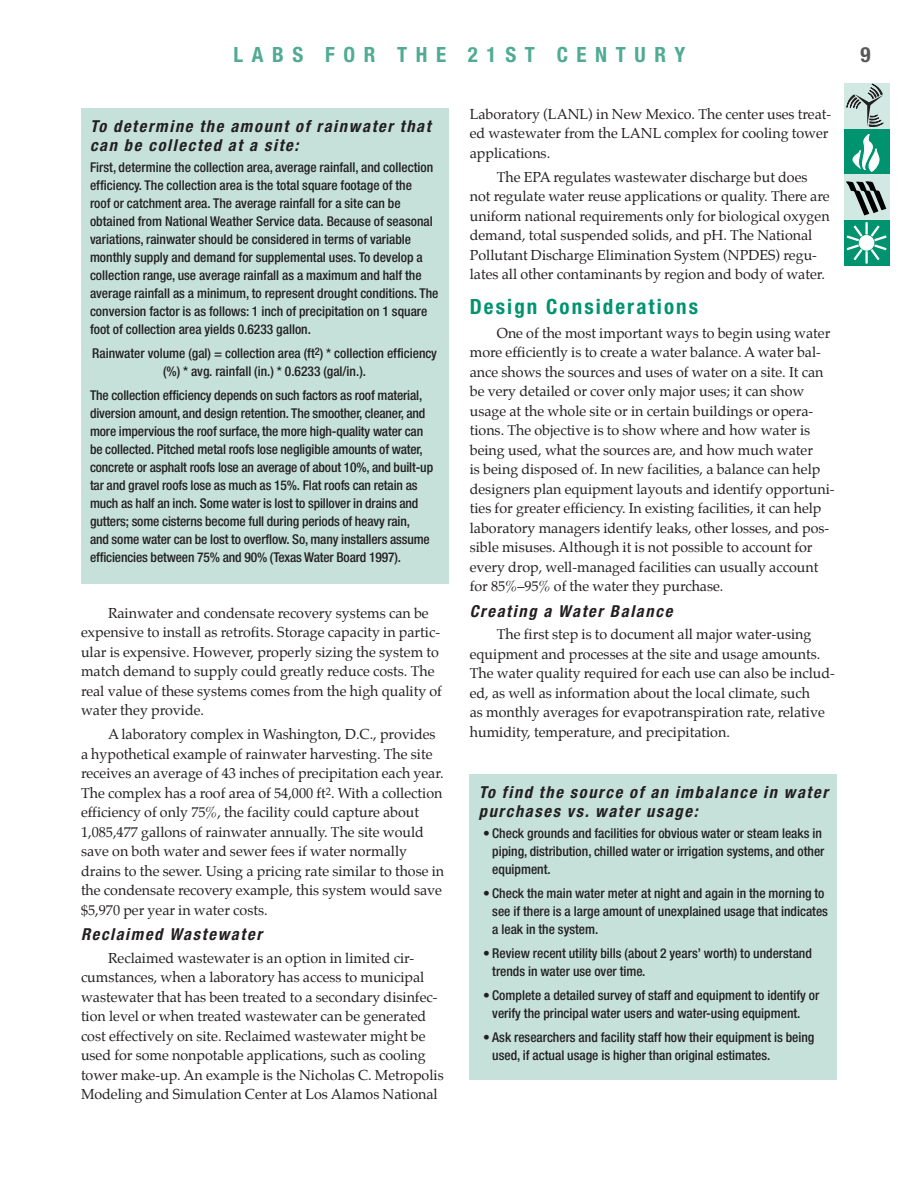
<style>
.page{position:relative;width:918px;height:1188px;background:#fff}
.page>*{position:absolute;margin:0;border:0;box-sizing:border-box;transform-origin:0 0}
.t1{font:700 condensed 21px "Helvetica Neue LT Std";letter-spacing:.41em;color:#51ab94}
.subhd_1{font:700 condensed 21px "Helvetica Neue LT Std";letter-spacing:.1em;color:#009370}
.t2{font:700 condensed 21px "Helvetica Neue LT Std";color:#57585a}
.subhd_2{font:italic 700 condensed 16.5px/19.5px "Helvetica Neue LT Std";letter-spacing:.1em;color:#231f20}
.body_text{font:14.25px/19.5px "Palatino";color:#231f20}
.sidebr_text{font:500 condensed 13.5px/18px "Helvetica Neue LT Std";letter-spacing:-.005em;color:#231f20}
.sidebar_bullet{font:500 condensed 13.5px/18px "Helvetica Neue LT Std";color:#231f20}
</style>
<div class="page">
<div style="left:844px;top:83px;width:46px;height:46px;background:#d2e8e2"></div>
<div style="left:844px;top:129px;width:46px;height:46px;background:#009370"></div>
<div style="left:844px;top:174px;width:46px;height:46px;background:#d2e8e2"></div>
<div style="left:844px;top:220px;width:46px;height:46px;background:#009370"></div>
<svg style="left:846px;top:181px;width:40px;height:34px"></svg>
<svg style="left:846px;top:222px;width:41px;height:41px"></svg>
<svg style="left:846px;top:83px;width:38px;height:89px"></svg>
<div style="left:81px;top:108px;width:367px;height:476px;background:#c5e1d9"></div>
<div style="left:470px;top:774px;width:367px;height:306px;background:#c5e1d9"></div>
<h1 class="t1" style="left:234px;top:42px;width:453px">LABS FOR THE 21ST CENTURY</h1>
<h1 class="t2" style="left:860px;top:42px;width:12px">9</h1>
<p class="subhd_2" style="left:90px;top:116px;width:342px">To determine the amount of rainwater that can be collected at a site:</p>
<p class="sidebr_text" style="left:90px;top:158px;width:350px">First, determine the collection area, average rainfall, and collection efficiency. The collection area is the total square footage of the<br>roof or catchment area. The average rainfall for a site can be obtained from National Weather Service data. Because of seasonal variations, rainwater should be considered in terms of variable monthly supply and demand for supplemental uses. To develop a collection range, use average rainfall as a maximum and half the average rainfall as a minimum, to represent drought conditions. The conversion factor is as follows: 1 inch of precipitation on 1 square foot of collection area yields 0.6233 gallon.</p>
<p class="sidebr_text" style="left:92px;top:344px;width:346px;text-align:center">Rainwater volume (gal) = collection area (ft<sup>2</sup>) * collection efficiency (%) * avg. rainfall (in.) * 0.6233 (gal/in.).</p>
<p class="sidebr_text" style="left:90px;top:386px;width:345px">The collection efficiency depends on such factors as roof material, diversion amount, and design retention. The smoother, cleaner, and more impervious the roof surface, the more high-quality water can be collected. Pitched metal roofs lose negligible amounts of water, concrete or asphalt roofs lose an average of about 10%, and built-up tar and gravel roofs lose as much as 15%. Flat roofs can retain as much as half an inch. Some water is lost to spillover in drains and gutters; some cisterns become full during periods of heavy rain,<br>and some water can be lost to overflow. So, many installers assume efficiencies between 75% and 90% (Texas Water Board 1997).</p>
<p class="body_text" style="left:81px;top:604px;width:363px;text-indent:27px">Rainwater and condensate recovery systems can be expensive to install as retrofits. Storage capacity in partic&shy;ular is expensive. However, properly sizing the system to match demand to supply could greatly reduce costs. The real value of these systems comes from the high quality of water they provide.</p>
<p class="body_text" style="left:81px;top:726px;width:365px;text-indent:27px">A laboratory complex in Washington, D.C., provides a hypothetical example of rainwater harvesting. The site receives an average of 43 inches of precipitation each year.<br>The complex has a roof area of 54,000 ft<sup>2</sup>. With a collection efficiency of only 75%, the facility could capture about 1,085,477 gallons of rainwater annually. The site would save on both water and sewer fees if water normally drains to the sewer. Using a pricing rate similar to those in the condensate recovery example, this system would save $5,970 per year in water costs.</p>
<p class="subhd_2" style="left:81px;top:925px;width:182px">Reclaimed Wastewater</p>
<p class="body_text" style="left:81px;top:949px;width:364px;text-indent:27px">Reclaimed wastewater is an option in limited cir&shy;cumstances, when a laboratory has access to municipal wastewater that has been treated to a secondary disinfec&shy;tion level or when treated wastewater can be generated cost effectively on site. Reclaimed wastewater might be used for some nonpotable applications, such as cooling tower make-up. An example is the Nicholas C. Metropolis Modeling and Simulation Center at Los Alamos National</p>
<p class="body_text" style="left:470px;top:106px;width:363px">Laboratory (LANL) in New Mexico. The center uses treat&shy;ed wastewater from the LANL complex for cooling tower applications.</p>
<p class="body_text" style="left:470px;top:169px;width:361px;text-indent:27px">The EPA regulates wastewater discharge but does not regulate water reuse applications or quality. There are uniform national requirements only for biological oxygen demand, total suspended solids, and pH. The National Pollutant Discharge Elimination System (NPDES) regu&shy;lates all other contaminants by region and body of water.</p>
<p class="subhd_1" style="left:470px;top:294px;width:230px">Design Considerations</p>
<p class="body_text" style="left:470px;top:325px;width:366px;text-indent:27px">One of the most important ways to begin using water more efficiently is to create a water balance. A water bal&shy;ance shows the sources and uses of water on a site. It can be very detailed or cover only major uses; it can show usage at the whole site or in certain buildings or opera&shy;tions. The objective is to show where and how water is being used, what the sources are, and how much water<br>is being disposed of. In new facilities, a balance can help designers plan equipment layouts and identify opportuni&shy;ties for greater efficiency. In existing facilities, it can help laboratory managers identify leaks, other losses, and pos&shy;sible misuses. Although it is not possible to account for every drop, well-managed facilities can usually account for 85%–95% of the water they purchase.</p>
<p class="subhd_2" style="left:470px;top:601px;width:204px">Creating a Water Balance</p>
<p class="body_text" style="left:470px;top:626px;width:367px;text-indent:27px">The first step is to document all major water-using equipment and processes at the site and usage amounts.<br>The water quality required for each use can also be includ&shy;ed, as well as information about the local climate, such<br>as monthly averages for evapotranspiration rate, relative humidity, temperature, and precipitation.</p>
<p class="subhd_2" style="left:479px;top:782px;width:351px">To find the source of an imbalance in water purchases vs. water usage:</p>
<p class="sidebar_bullet" style="left:492px;top:824px;width:334px;text-indent:-9px">• Check grounds and facilities for obvious water or steam leaks in piping, distribution, chilled water or irrigation systems, and other equipment.</p>
<p class="sidebar_bullet" style="left:492px;top:884px;width:337px;text-indent:-9px">• Check the main water meter at night and again in the morning to see if there is a large amount of unexplained usage that indicates a leak in the system.</p>
<p class="sidebar_bullet" style="left:492px;top:944px;width:321px;text-indent:-9px">• Review recent utility bills (about 2 years’ worth) to understand trends in water use over time.</p>
<p class="sidebar_bullet" style="left:492px;top:986px;width:329px;text-indent:-9px">• Complete a detailed survey of staff and equipment to identify or verify the principal water users and water-using equipment.</p>
<p class="sidebar_bullet" style="left:492px;top:1028px;width:324px;text-indent:-9px">• Ask researchers and facility staff how their equipment is being used, if actual usage is higher than original estimates.</p>
</div>
